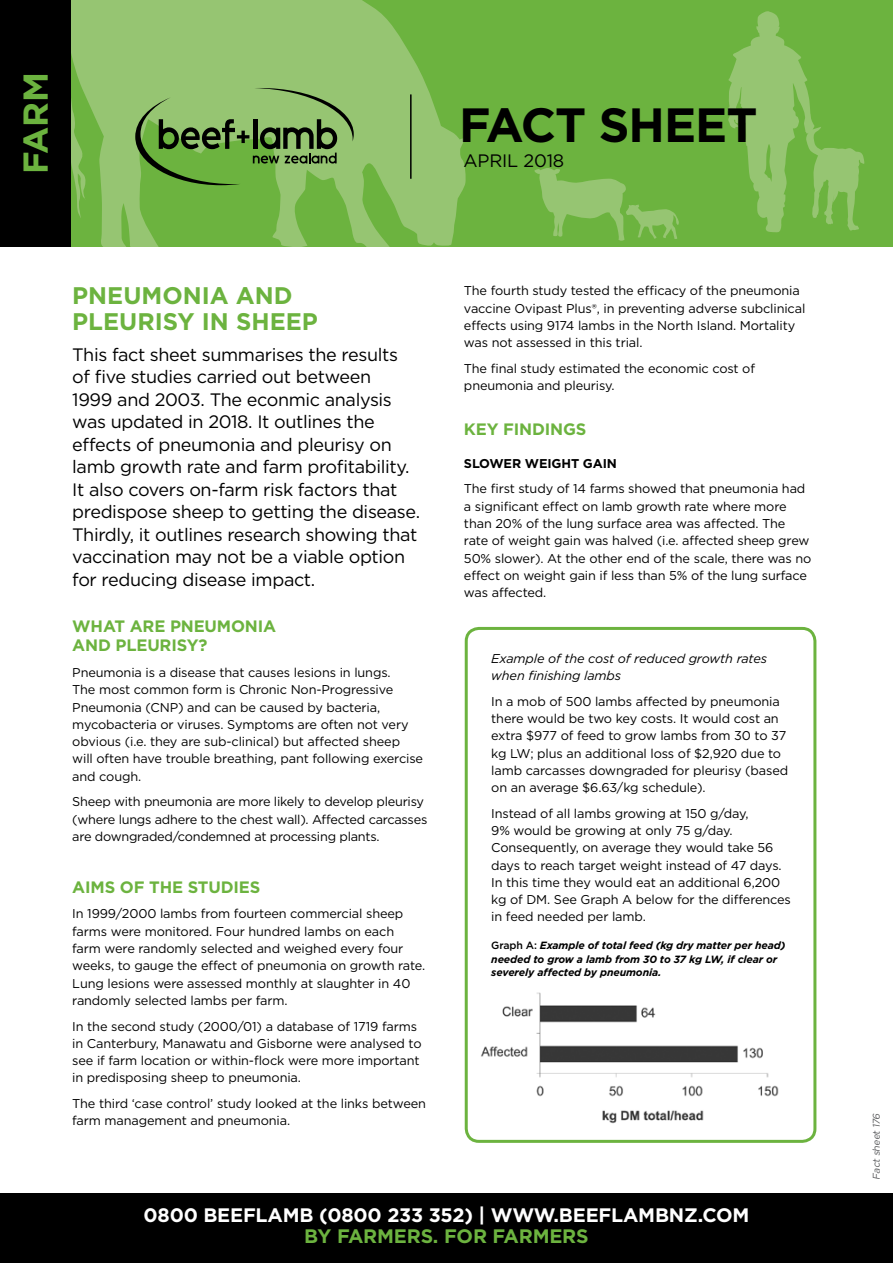
<style>
.page{position:relative;width:893px;height:1263px;background:#fff}
.page>*{position:absolute;margin:0;border:0;box-sizing:border-box;transform-origin:0 0}
.t1{font:700 48px "Gotham";letter-spacing:-.02em;color:#000}
.t2{font:700 34.5px "Gotham";color:#6cb33f}
.t3{font:700 24px/25.5px "Gotham";color:#6cb33f}
.t4{font:700 19.5px "Gotham";letter-spacing:-.01em;color:#fff}
.t5{font:700 19.5px "Gotham";letter-spacing:-.01em;color:#6cb33f}
.t6{font:18px/22.5px "Gotham";letter-spacing:-.02em;color:#000}
.t7{font:700 16.5px/19.5px "Gotham";letter-spacing:-.01em;color:#6cb33f}
.t8{font:12.75px/17.2px "Gotham";letter-spacing:-.01em;color:#000}
.t9{font:italic 12.75px/17.2px "Gotham";letter-spacing:-.01em;color:#000}
.t10{font:700 12.75px "Gotham";letter-spacing:-.01em;color:#000}
.t11{font:italic 700 10.5px/13.5px "Gotham";letter-spacing:-.01em;color:#000}
.t12{font:italic 9.75px "Gotham";color:#58595b}
.s1{font-weight:500;font-style:normal}
</style>
<div class="page">
<div style="left:465px;top:627px;width:351px;height:516px;border:3px solid #6cb33f;border-radius:13px"></div>
<div style="left:0;top:1193px;width:893px;height:70px;background:#000"></div>
<img style="left:481px;top:992px;width:298px;height:132px">
<div style="left:0;top:0;width:893px;height:247px;background:#6cb33f"></div>
<svg style="left:728px;top:11px;width:137px;height:221px"></svg>
<svg style="left:70px;top:0;width:396px;height:247px;fill:#96c572"></svg>
<svg style="left:534px;top:168px;width:145px;height:73px"></svg>
<div style="left:0;top:0;width:70px;height:247px;background:#000"></div>
<hr style="left:410px;top:94px;width:2px;height:85px;background:#000">
<svg style="left:135px;top:88px;width:219px;height:97px"></svg>
<h2 class="t2" style="left:13px;top:174px;width:104px;rotate:-90deg">FARM</h2>
<h1 class="t1" style="left:459px;top:93px;width:300px">FACT SHEET</h1>
<h3 class="t6" style="left:463px;top:149px;width:102px">APRIL 2018</h3>
<h3 class="t3" style="left:72px;top:283px;width:247px">PNEUMONIA AND<br>PLEURISY IN SHEEP</h3>
<p class="t6" style="left:72px;top:343px;width:349px">This fact sheet summarises the results of five studies carried out between<br>1999 and 2003. The econmic analysis was updated in 2018. It outlines the effects of pneumonia and pleurisy on lamb growth rate and farm profitability.<br>It also covers on-farm risk factors that predispose sheep to getting the disease.<br>Thirdly, it outlines research showing that vaccination may not be a viable option for reducing disease impact.</p>
<p class="t7" style="left:72px;top:616px;width:205px">WHAT ARE PNEUMONIA<br>AND PLEURISY?</p>
<p class="t8" style="left:72px;top:664px;width:352px">Pneumonia is a disease that causes lesions in lungs.<br>The most common form is Chronic Non-Progressive Pneumonia (CNP) and can be caused by bacteria, mycobacteria or viruses. Symptoms are often not very obvious (i.e. they are sub-clinical) but affected sheep will often have trouble breathing, pant following exercise and cough.</p>
<p class="t8" style="left:72px;top:793px;width:357px">Sheep with pneumonia are more likely to develop pleurisy (where lungs adhere to the chest wall). Affected carcasses are downgraded/condemned at processing plants.</p>
<p class="t7" style="left:72px;top:877px;width:190px">AIMS OF THE STUDIES</p>
<p class="t8" style="left:72px;top:905px;width:354px">In 1999/2000 lambs from fourteen commercial sheep farms were monitored. Four hundred lambs on each farm were randomly selected and weighed every four weeks, to gauge the effect of pneumonia on growth rate.<br>Lung lesions were assessed monthly at slaughter in 40 randomly selected lambs per farm.</p>
<p class="t8" style="left:72px;top:1017px;width:351px">In the second study (2000/01) a database of 1719 farms in Canterbury, Manawatu and Gisborne were analysed to see if farm location or within-flock were more important in predisposing sheep to pneumonia.</p>
<p class="t8" style="left:72px;top:1094px;width:355px">The third ‘case control’ study looked at the links between farm management and pneumonia.</p>
<p class="t8" style="left:464px;top:282px;width:343px">The fourth study tested the efficacy of the pneumonia vaccine Ovipast Plus®, in preventing adverse subclinical effects using 9174 lambs in the North Island. Mortality was not assessed in this trial.</p>
<p class="t8" style="left:464px;top:359px;width:293px">The final study estimated the economic cost of pneumonia and pleurisy.</p>
<p class="t7" style="left:464px;top:419px;width:124px">KEY FINDINGS</p>
<p class="t10" style="left:464px;top:455px;width:154px">SLOWER WEIGHT GAIN</p>
<p class="t8" style="left:464px;top:480px;width:349px">The first study of 14 farms showed that pneumonia had a significant effect on lamb growth rate where more than 20% of the lung surface area was affected. The rate of weight gain was halved (i.e. affected sheep grew 50% slower). At the other end of the scale, there was no effect on weight gain if less than 5% of the lung surface was affected.</p>
<p class="t9" style="left:491px;top:649px;width:277px">Example of the cost of reduced growth rates when finishing lambs</p>
<p class="t8" style="left:491px;top:692px;width:299px">In a mob of 500 lambs affected by pneumonia there would be two key costs. It would cost an extra $977 of feed to grow lambs from 30 to 37 kg LW; plus an additional loss of $2,920 due to lamb carcasses downgraded for pleurisy (based on an average $6.63/kg schedule).</p>
<p class="t8" style="left:491px;top:804px;width:301px">Instead of all lambs growing at 150 g/day,<br>9% would be growing at only 75 g/day.<br>Consequently, on average they would take 56 days to reach target weight instead of 47 days.<br>In this time they would eat an additional 6,200 kg of DM. See Graph A below for the differences in feed needed per lamb.</p>
<p class="t11" style="left:491px;top:939px;width:296px"><span class="s1">Graph A:</span> Example of total feed (kg dry matter per head) needed to grow a lamb from 30 to 37 kg LW, if clear or severely affected by pneumonia.</p>
<h3 class="t4" style="left:144px;top:1202px;width:607px">0800 BEEFLAMB (0800 233 352) | WWW.BEEFLAMBNZ.COM</h3>
<h3 class="t5" style="left:304px;top:1223px;width:286px">BY FARMERS. FOR FARMERS</h3>
<p class="t12" style="left:870px;top:1180px;width:70px;rotate:-90deg">Factsheet176</p>
</div>
